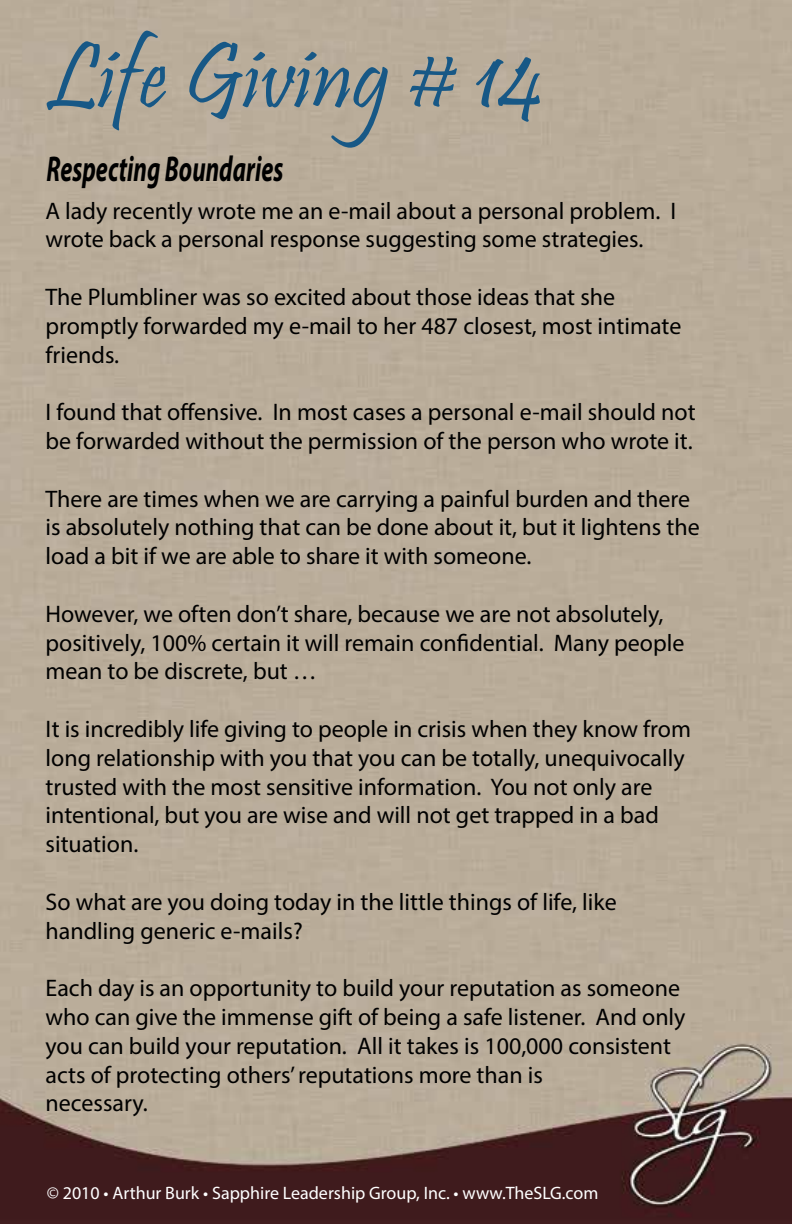
<style>
.page{position:relative;width:792px;height:1224px;background:#fff}
.page>*{position:absolute;margin:0;border:0;box-sizing:border-box;transform-origin:0 0}
.t1{font:96px "Pristina";color:#175886}
.t2{font:italic 700 36px "Myriad Pro";color:#000;scale:.67 1}
.t3{font:24px/28.8px "Myriad Pro";color:#000}
.t4{font:18px "Myriad Pro";color:#fff}
</style>
<div class="page">
<img style="left:0;top:0;width:792px;height:1224px">
<h1 class="t1" style="left:47px;top:23px;width:499px">Life Giving # 14</h1>
<h2 class="t2" style="left:47px;top:145px;width:355px">Respecting Boundaries</h2>
<p class="t3" style="left:46px;top:196px;width:632px">A lady recently wrote me an e-mail about a personal problem. I wrote back a personal response suggesting some strategies.</p>
<p class="t3" style="left:46px;top:282px;width:637px">The Plumbliner was so excited about those ideas that she promptly forwarded my e-mail to her 487 closest, most intimate friends.</p>
<p class="t3" style="left:46px;top:397px;width:652px">I found that offensive. In most cases a personal e-mail should not be forwarded without the permission of the person who wrote it.</p>
<p class="t3" style="left:46px;top:484px;width:656px">There are times when we are carrying a painful burden and there is absolutely nothing that can be done about it, but it lightens the load a bit if we are able to share it with someone.</p>
<p class="t3" style="left:46px;top:599px;width:640px">However, we often don’t share, because we are not absolutely, positively, 100% certain it will remain confidential. Many people mean to be discrete, but …</p>
<p class="t3" style="left:46px;top:714px;width:647px">It is incredibly life giving to people in crisis when they know from long relationship with you that you can be totally, unequivocally trusted with the most sensitive information. You not only are intentional, but you are wise and will not get trapped in a bad situation.</p>
<p class="t3" style="left:46px;top:887px;width:573px">So what are you doing today in the little things of life, like handling generic e-mails?</p>
<p class="t3" style="left:46px;top:973px;width:642px">Each day is an opportunity to build your reputation as someone who can give the immense gift of being a safe listener. And only you can build your reputation. All it takes is 100,000 consistent acts of protecting others’ reputations more than is<br>necessary.</p>
<p class="t4" style="left:47px;top:1182px;width:553px">© 2010 • Arthur Burk • Sapphire Leadership Group, Inc. • www.TheSLG.com</p>
</div>
